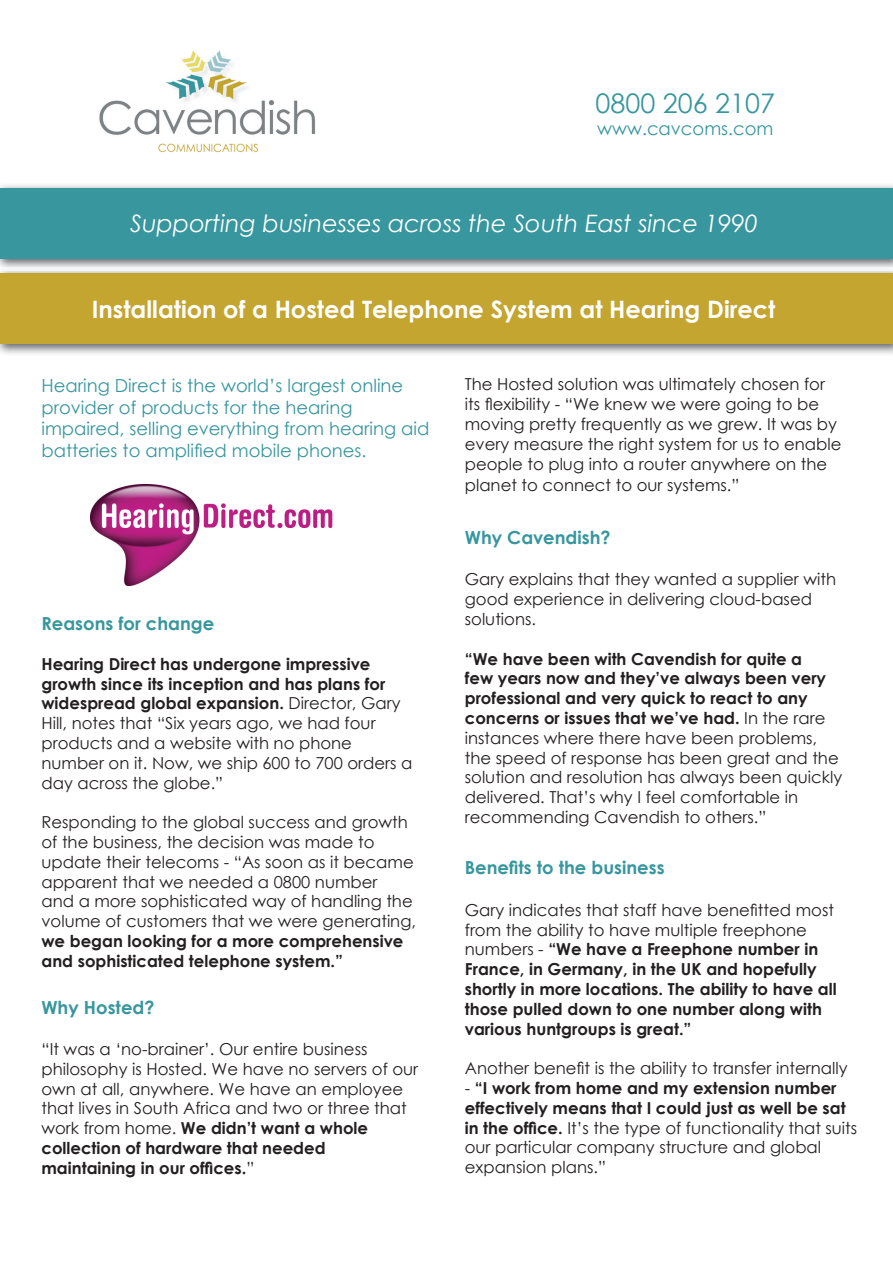
<style>
.page{position:relative;width:893px;height:1263px;background:#fff}
.page>*{position:absolute;margin:0;border:0;box-sizing:border-box;transform-origin:0 0}
.t1{font:27px "Century Gothic";color:#37969e}
.t2{font:700 24px "Century Gothic";color:#fff}
.t3{font:italic 24px "Century Gothic";color:#fff}
.t4{font:18px/21.6px "Century Gothic";color:#37969e}
.t5{font:700 18px "Century Gothic";color:#37969e}
.t6{font:16.5px/19.8px "Century Gothic";color:#231f20}
.t7{font:700 16.5px/19.8px "Century Gothic";color:#231f20}
.s1{font-weight:700}
.s2{font-weight:400}
</style>
<div class="page">
<img style="left:99px;top:50px;width:217px;height:103px">
<div style="left:0;top:188px;width:893px;height:71px;background:#37969e"></div>
<div style="left:0;top:273px;width:893px;height:71px;background:#c3a52f"></div>
<img style="left:90px;top:484px;width:243px;height:102px">
<h1 class="t1" style="left:596px;top:85px;width:181px">0800 206 2107</h1>
<p class="t4" style="left:597px;top:117px;width:178px">www.cavcoms.com</p>
<h2 class="t3" style="left:130px;top:207px;width:630px">Supporting businesses across the South East since 1990</h2>
<h2 class="t2" style="left:92px;top:291px;width:685px">Installation of a Hosted Telephone System at Hearing Direct</h2>
<p class="t4" style="left:41px;top:374px;width:389px">Hearing Direct is the world’s largest online provider of products for the hearing impaired, selling everything from hearing aid batteries to amplified mobile phones.</p>
<p class="t5" style="left:41px;top:610px;width:174px">Reasons for change</p>
<p class="t6" style="left:41px;top:653px;width:373px"><span class="s1">Hearing Direct has undergone impressive growth since its inception and has plans for widespread global expansion.</span> Director, Gary Hill, notes that “Six years ago, we had four products and a website with no phone number on it. Now, we ship 600 to 700 orders a day across the globe.”</p>
<p class="t6" style="left:41px;top:812px;width:376px">Responding to the global success and growth of the business, the decision was made to update their telecoms - “As soon as it became apparent that we needed a 0800 number<br>and a more sophisticated way of handling the volume of customers that we were generating,</p>
<p class="t7" style="left:41px;top:930px;width:364px">we began looking for a more comprehensive and sophisticated telephone system.”</p>
<p class="t5" style="left:41px;top:993px;width:115px">Why Hosted?</p>
<p class="t6" style="left:41px;top:1039px;width:378px">“It was a ‘no-brainer’. Our entire business philosophy is Hosted. We have no servers of our own at all, anywhere. We have an employee that lives in South Africa and two or three that work from home. <span class="s1">We didn’t want a whole collection of hardware that needed maintaining in our offices.</span>”</p>
<p class="t6" style="left:465px;top:374px;width:378px">The Hosted solution was ultimately chosen for its flexibility - “We knew we were going to be moving pretty frequently as we grew. It was by every measure the right system for us to enable people to plug into a router anywhere on the</p>
<p class="t6" style="left:465px;top:475px;width:276px">planet to connect to our systems.”</p>
<p class="t5" style="left:465px;top:524px;width:147px">Why Cavendish?</p>
<p class="t6" style="left:465px;top:569px;width:373px">Gary explains that they wanted a supplier with good experience in delivering cloud-based solutions.</p>
<p class="t6" style="left:465px;top:648px;width:379px"><span class="s1">“We have been with Cavendish for quite a<br>few years now and they’ve always been very professional and very quick to react to any concerns or issues that we’ve had.</span> In the rare instances where there have been problems, the speed of response has been great and the solution and resolution has always been quickly delivered. That’s why I feel comfortable in recommending Cavendish to others.”</p>
<p class="t5" style="left:465px;top:854px;width:201px">Benefits to the business</p>
<p class="t7" style="left:465px;top:899px;width:373px"><span class="s2">Gary indicates that staff have benefitted most from the ability to have multiple freephone numbers -</span> “We have a Freephone number in France, in Germany, in the UK and hopefully shortly in more locations. The ability to have all those pulled down to one number along with various huntgroups is great.”</p>
<p class="t6" style="left:465px;top:1058px;width:384px">Another benefit is the ability to transfer internally</p>
<p class="t6" style="left:465px;top:1078px;width:394px">- <span class="s1">“I work from home and my extension number effectively means that I could just as well be sat in the office.</span> It’s the type of functionality that suits our particular company structure and global expansion plans.”</p>
</div>
